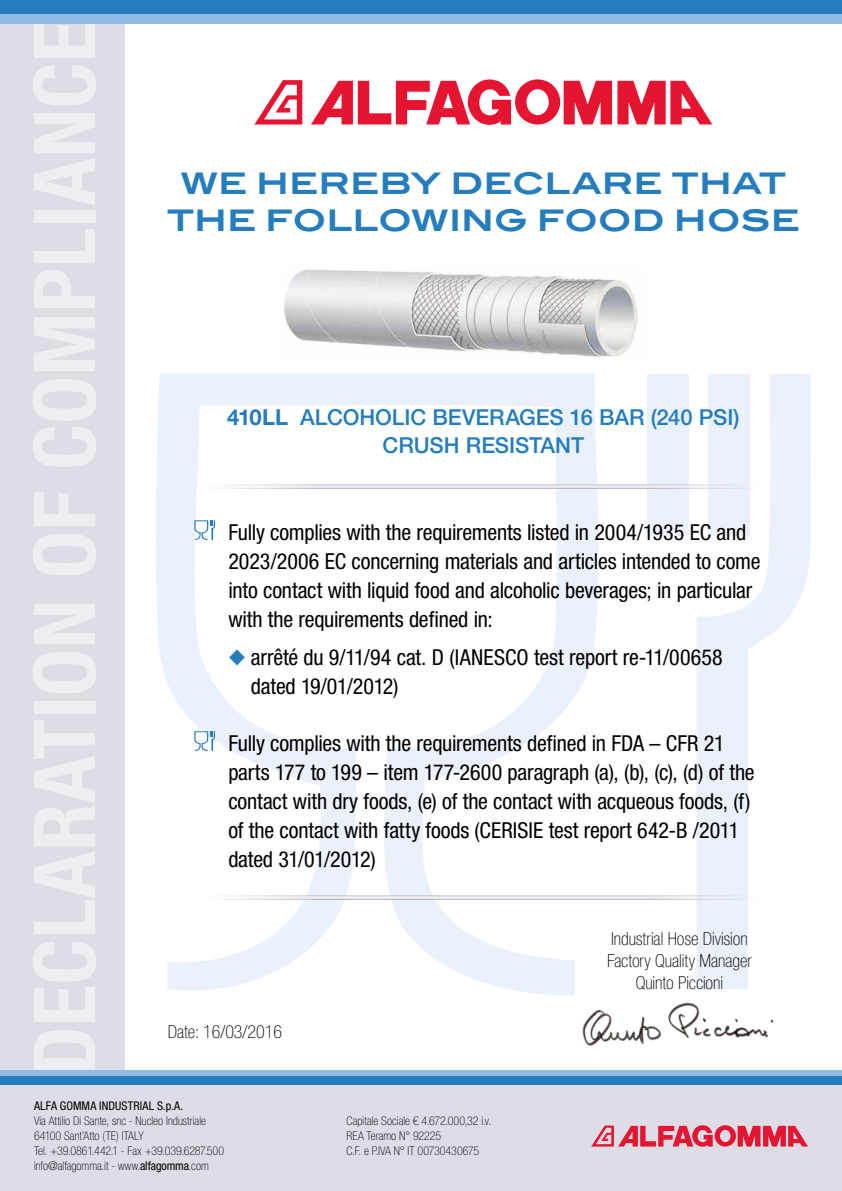
<style>
.page{position:relative;width:842px;height:1191px;background:#fff}
.page>*{position:absolute;margin:0;border:0;box-sizing:border-box;transform-origin:0 0}
.t1{font:700 29.7px/36.8px "Blair ITC Std";color:#257dbd;text-align:center}
.t2{font:condensed 22px/29px "Helvetica Neue LT Std";letter-spacing:-.01em;color:#000}
.t3{font:500 22px/28px "Helvetica Neue LT Std";letter-spacing:-.005em;color:#257dbd;text-align:center}
.t4{font:100 condensed 18px/22px "Helvetica Neue LT Std";color:#000;text-align:center}
.t5{font:100 condensed 12px/15px "Helvetica Neue LT Std";color:#000}
.t6{font:condensed 12px "Helvetica Neue LT Std";letter-spacing:.01em;color:#000}
.s1{font-weight:700}
.s2{color:#257dbd}
.s3{font-weight:400}
</style>
<div class="page">
<svg style="left:156px;top:374px;width:443px;height:621px"></svg>
<div style="left:648px;top:374px;width:41px;height:161px;background:#ebf1fa"></div>
<svg style="left:696px;top:374px;width:115px;height:615px;fill:#ebf1fa"></svg>
<div style="left:0;top:1082px;width:842px;height:109px;background:#dedce5"></div>
<div style="left:0;top:24px;width:125px;height:1053px;background:#dedce5"></div>
<svg style="left:254px;top:80px;width:48px;height:44px"></svg>
<svg style="left:311px;top:79px;width:401px;height:46px"></svg>
<svg style="left:591px;top:1125px;width:217px;height:22px"></svg>
<img style="left:583px;top:1003px;width:191px;height:43px">
<div style="left:0;top:14px;width:842px;height:9px;background:#93bce3"></div>
<div style="left:0;top:0;width:842px;height:14px;background:#257dbd"></div>
<div style="left:0;top:1070px;width:842px;height:6px;background:#93bce3"></div>
<div style="left:0;top:1076px;width:842px;height:8px;background:#257dbd"></div>
<img style="left:284px;top:269px;width:354px;height:89px">
<img style="left:200px;top:479px;width:567px;height:14px">
<svg style="left:194px;top:520px;width:21px;height:20px"></svg>
<svg style="left:194px;top:731px;width:21px;height:20px"></svg>
<img style="left:200px;top:890px;width:567px;height:14px">
<h1 class="t1" style="left:167px;top:164px;width:635px">WE HEREBY DECLARE THAT<br>THE FOLLOWING FOOD HOSE</h1>
<p class="t3" style="left:227px;top:403px;width:514px"><span class="s1">410LL</span> ALCOHOLIC BEVERAGES 16 BAR (240 PSI)<br>CRUSH RESISTANT</p>
<p class="t2" style="left:228px;top:517px;width:534px">Fully complies with the requirements listed in 2004/1935 EC and 2023/2006 EC concerning materials and articles intended to come into contact with liquid food and alcoholic beverages; in particular with the requirements defined in:</p>
<p class="t2" style="left:251px;top:642px;width:473px;text-indent:-23px"><span class="s2">◆</span> arrêté du 9/11/94 cat. D (IANESCO test report re-11/00658 dated 19/01/2012)</p>
<p class="t2" style="left:228px;top:728px;width:528px">Fully complies with the requirements defined in FDA – CFR 21 parts 177 to 199 – item 177-2600 paragraph (a), (b), (c), (d) of the contact with dry foods, (e) of the contact with acqueous foods, (f) of the contact with fatty foods (CERISIE test report 642-B /2011 dated 31/01/2012)</p>
<p class="t4" style="left:168px;top:1020px;width:116px">Date: 16/03/2016</p>
<p class="t6" style="left:34px;top:1099px;width:151px">ALFA GOMMA INDUSTRIAL S.p.A.</p>
<p class="t5" style="left:34px;top:1113px;width:192px">Via Attilio Di Sante, snc - Nucleo Industriale 64100 Sant’Atto (TE) ITALY<br>Tel. +39.0861.442.1 - Fax +39.039.6287.500 info@alfagomma.it - www.<span class="s3">alfagomma</span>.com</p>
<p class="t5" style="left:347px;top:1113px;width:146px">Capitale Sociale € 4.672.000,32 i.v.<br>REA Teramo N° 92225<br>C.F. e P.IVA N° IT 00730430675</p>
<p class="t4" style="left:607px;top:927px;width:146px">Industrial Hose Division<br>Factory Quality Manager<br>Quinto Piccioni</p>
</div>
